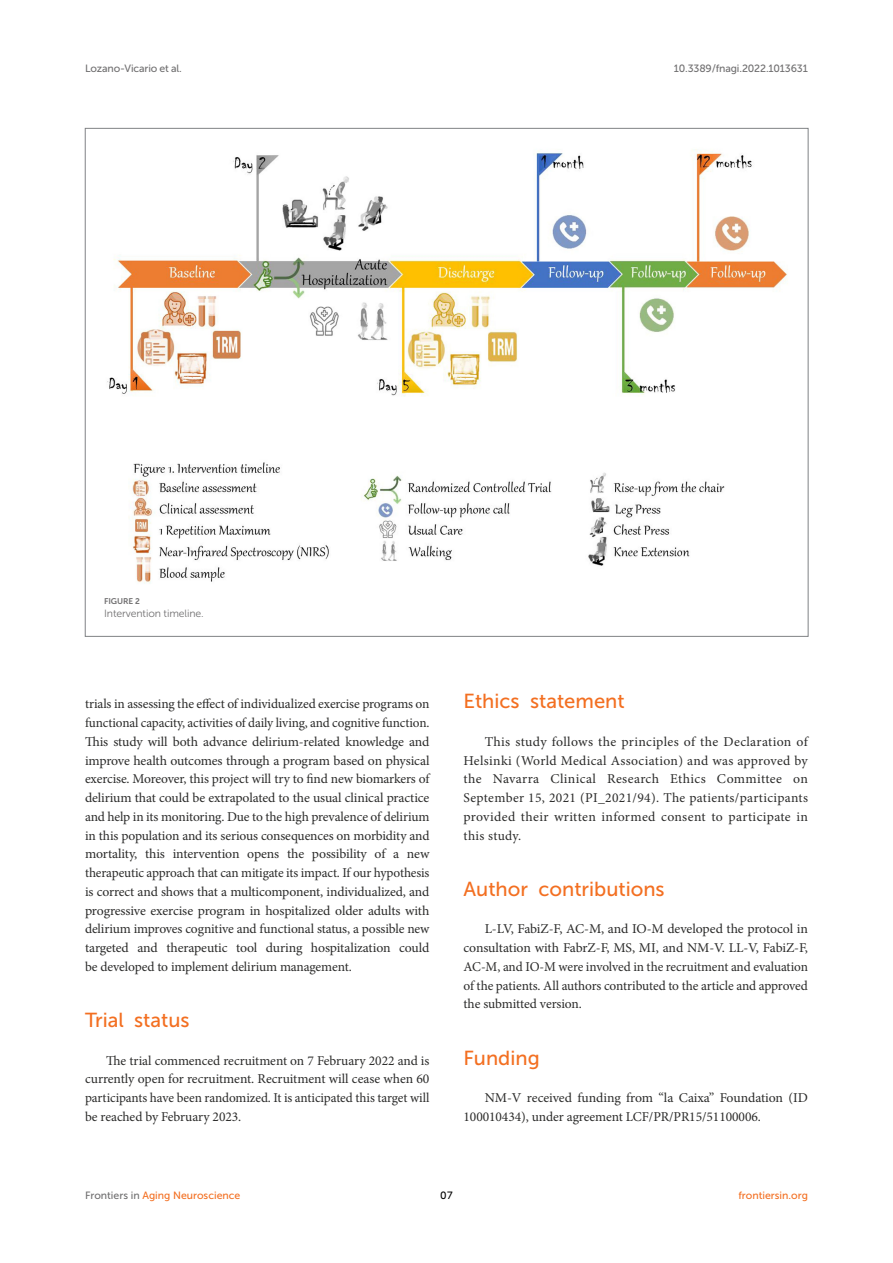
<style>
.page{position:relative;width:893px;height:1263px;background:#fff}
.page>*{position:absolute;margin:0;border:0;box-sizing:border-box;transform-origin:0 0}
.HEAD_1{font:20.25px "Museo Sans 500";color:#f36f21}
.TEXT_FLUSH{font:13.5px/18.8px "Minion Pro";letter-spacing:-.005em;color:#2b2b2a;text-align:justify}
.t1{font:10.5px "Museo Sans 500";letter-spacing:-.015em;color:#706f70}
.t2{font:10.5px "Museo Sans 500";color:#f36f21}
.FIG_LEG{font:10.5px "Museo Sans 300";letter-spacing:-.01em;color:#706f70}
.t3{font:10.5px "Museo Sans 500";color:#000}
.FIG_HD{font:8.25px "Museo Sans 700";letter-spacing:-.01em;color:#706f70}
.s1{color:#706f70}
</style>
<div class="page">
<img style="left:107px;top:149px;width:680px;height:434px">
<p class="t1" style="left:85px;top:63px;width:98px">Lozano-Vicario et al.</p>
<p class="t1" style="left:674px;top:63px;width:135px">10.3389/fnagi.2022.1013631</p>
<p class="FIG_HD" style="left:104px;top:596px;width:37px">FIGURE 2</p>
<p class="FIG_LEG" style="left:104px;top:608px;width:101px">Intervention timeline.</p>
<p class="TEXT_FLUSH" style="left:85px;top:695px;width:346px">trials in assessing the effect of individualized exercise programs on functional capacity, activities of daily living, and cognitive function.<br>This study will both advance delirium-related knowledge and improve health outcomes through a program based on physical exercise. Moreover, this project will try to find new biomarkers of delirium that could be extrapolated to the usual clinical practice and help in its monitoring. Due to the high prevalence of delirium in this population and its serious consequences on morbidity and mortality, this intervention opens the possibility of a new therapeutic approach that can mitigate its impact. If our hypothesis is correct and shows that a multicomponent, individualized, and progressive exercise program in hospitalized older adults with delirium improves cognitive and functional status, a possible new targeted and therapeutic tool during hospitalization could be developed to implement delirium management.</p>
<p class="HEAD_1" style="left:85px;top:1009px;width:106px">Trial status</p>
<p class="TEXT_FLUSH" style="left:85px;top:1051px;width:346px;text-indent:21px">The trial commenced recruitment on 7 February 2022 and is currently open for recruitment. Recruitment will cease when 60 participants have been randomized. It is anticipated this target will be reached by February 2023.</p>
<p class="HEAD_1" style="left:463px;top:690px;width:163px">Ethics statement</p>
<p class="TEXT_FLUSH" style="left:463px;top:732px;width:346px;text-indent:21px">This study follows the principles of the Declaration of Helsinki (World Medical Association) and was approved by the Navarra Clinical Research Ethics Committee on September 15, 2021 (PI_2021/94). The patients/participants provided their written informed consent to participate in this study.</p>
<p class="HEAD_1" style="left:463px;top:878px;width:203px">Author contributions</p>
<p class="TEXT_FLUSH" style="left:463px;top:920px;width:346px;text-indent:21px">L-LV, FabiZ-F, AC-M, and IO-M developed the protocol in consultation with FabrZ-F, MS, MI, and NM-V. LL-V, FabiZ-F, AC-M, and IO-M were involved in the recruitment and evaluation of the patients. All authors contributed to the article and approved the submitted version.</p>
<p class="HEAD_1" style="left:463px;top:1046px;width:78px">Funding</p>
<p class="TEXT_FLUSH" style="left:463px;top:1088px;width:346px;text-indent:21px">NM-V received funding from “la Caixa” Foundation (ID<br>100010434), under agreement LCF/PR/PR15/51100006.</p>
<p class="t2" style="left:85px;top:1190px;width:157px"><span class="s1">Frontiers in</span> Aging Neuroscience</p>
<p class="t3" style="left:440px;top:1190px;width:14px">07</p>
<p class="t2" style="left:738px;top:1190px;width:71px">frontiersin.org</p>
</div>
